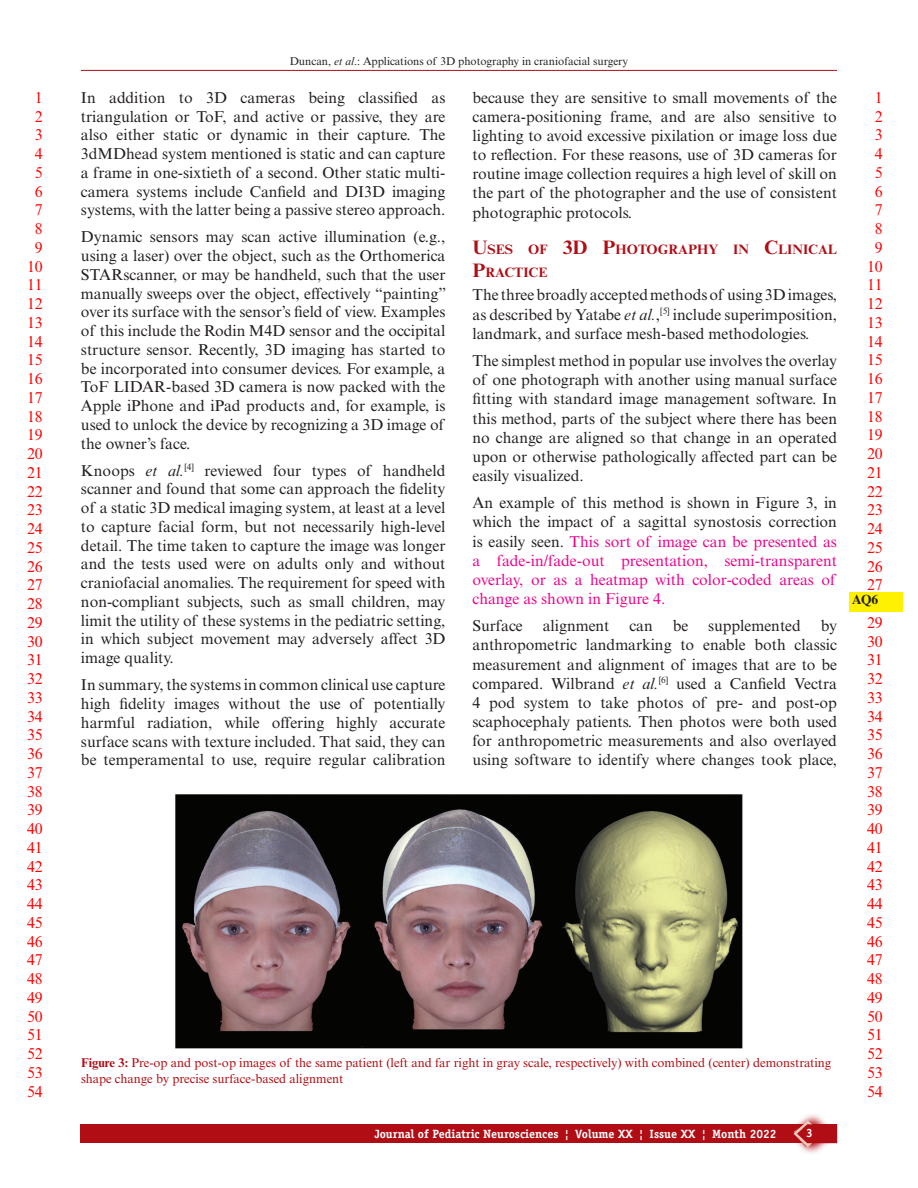
<style>
.page{position:relative;width:918px;height:1188px;background:#fff}
.page>*{position:absolute;margin:0;border:0;box-sizing:border-box;transform-origin:0 0}
.t1{font:15.75px/18.8px "Times New Roman MT Std";color:#231f20;text-align:justify}
.t2{font:15.75px/19.2px "Times New Roman MT Std";color:#ed028c;text-align:justify}
.t3{font:15.75px/18.8px "Times New Roman MT Std";color:#f00;text-align:center}
.t4{font:700 13.65px/23px "Times New Roman MT Std";color:#b00d15}
.t5{font:700 13.5px "Times LT Std";color:#231f20}
.t6{font:12.75px/15.8px "Times New Roman MT Std";color:#b00d15}
.t7{font:700 12px "Officina Serif Std";color:#fff}
.t8{font:11.25px "Times New Roman MT Std";color:#231f20}
.s1{font-style:italic}
.s2{font-size:19.5px}
.s3{color:#231f20}
.s4{font-weight:700}
</style>
<div class="page">
<div style="left:81px;top:1124px;width:756px;height:19px;background:#b00d15"></div>
<svg style="left:800px;top:1114px;width:24px;height:39px"></svg>
<svg style="left:793px;top:1120px;width:44px;height:27px"></svg>
<hr style="left:81px;top:70px;width:756px;height:1px;background:#b00d15">
<div style="left:849px;top:592px;width:54px;height:19px;background:#fff101"></div>
<img style="left:175px;top:794px;width:568px;height:255px">
<p class="t3" style="left:27px;top:89px;width:17px">1<br>2<br>3<br>4<br>5<br>6<br>7<br>8<br>9<br>10<br>11<br>12<br>13<br>14<br>15<br>16<br>17<br>18<br>19<br>20<br>21<br>22<br>23<br>24<br>25<br>26<br>27<br>28<br>29<br>30<br>31<br>32<br>33<br>34<br>35<br>36<br>37<br>38<br>39<br>40<br>41<br>42<br>43<br>44<br>45<br>46<br>47<br>48<br>49<br>50<br>51<br>52<br>53<br>54</p>
<p class="t8" style="left:290px;top:57px;width:340px">Duncan, <span class="s1">et al</span>.: Applications of 3D photography in craniofacial surgery</p>
<p class="t1" style="left:81px;top:89px;width:366px">In addition to 3D cameras being classified as triangulation or ToF, and active or passive, they are also either static or dynamic in their capture. The 3dMDhead system mentioned is static and can capture a frame in one-sixtieth of a second. Other static multi&shy;camera systems include Canfield and DI3D imaging systems, with the latter being a passive stereo approach.</p>
<p class="t1" style="left:81px;top:229px;width:367px;text-align:left">Dynamic sensors may scan active illumination (e.g., using a laser) over the object, such as the Orthomerica STARscanner, or may be handheld, such that the user manually sweeps over the object, effectively “painting” over its surface with the sensor’s field of view. Examples of this include the Rodin M4D sensor and the occipital structure sensor. Recently, 3D imaging has started to be incorporated into consumer devices. For example, a ToF LIDAR-based 3D camera is now packed with the Apple iPhone and iPad products and, for example, is used to unlock the device by recognizing a 3D image of the owner’s face.</p>
<p class="t1" style="left:81px;top:462px;width:366px">Knoops <span class="s1">et al.</span><sup>[4]</sup> reviewed four types of handheld scanner and found that some can approach the fidelity of a static 3D medical imaging system, at least at a level to capture facial form, but not necessarily high-level detail. The time taken to capture the image was longer and the tests used were on adults only and without craniofacial anomalies. The requirement for speed with non-compliant subjects, such as small children, may limit the utility of these systems in the pediatric setting, in which subject movement may adversely affect 3D image quality.</p>
<p class="t1" style="left:81px;top:677px;width:366px">In summary, the systems in common clinical use capture high fidelity images without the use of potentially harmful radiation, while offering highly accurate surface scans with texture included. That said, they can be temperamental to use, require regular calibration</p>
<p class="t1" style="left:472px;top:89px;width:366px;line-height:19.2px">because they are sensitive to small movements of the camera-positioning frame, and are also sensitive to lighting to avoid excessive pixilation or image loss due to reflection. For these reasons, use of 3D cameras for routine image collection requires a high level of skill on the part of the photographer and the use of consistent photographic protocols.</p>
<p class="t4" style="left:472px;top:238px;width:366px"><span class="s2">U</span>SES OF <span class="s2">3D P</span>HOTOGRAPHY IN <span class="s2">C</span>LINICAL<br><span class="s2">P</span>RACTICE</p>
<p class="t1" style="left:472px;top:287px;width:366px;line-height:19.2px">The three broadly accepted methods of using 3D images, as described by Yatabe <span class="s1">et al.</span>,<sup>[5]</sup> include superimposition, landmark, and surface mesh-based methodologies.</p>
<p class="t1" style="left:473px;top:353px;width:366px;line-height:19.2px">The simplest method in popular use involves the overlay of one photograph with another using manual surface fitting with standard image management software. In this method, parts of the subject where there has been no change are aligned so that change in an operated upon or otherwise pathologically affected part can be easily visualized.</p>
<p class="t2" style="left:472px;top:495px;width:366px"><span class="s3">An example of this method is shown in Figure 3, in which the impact of a sagittal synostosis correction is easily seen.</span> This sort of image can be presented as a fade-in/fade-out presentation, semi-transparent overlay, or as a heatmap with color-coded areas of change as shown in Figure 4.</p>
<p class="t1" style="left:472px;top:618px;width:52px">Surface</p>
<p class="t1" style="left:543px;top:618px;width:68px">alignment</p>
<p class="t1" style="left:629px;top:618px;width:25px">can</p>
<p class="t1" style="left:673px;top:618px;width:17px">be</p>
<p class="t1" style="left:708px;top:618px;width:94px">supplemented</p>
<p class="t1" style="left:472px;top:618px;width:366px;line-height:19.2px;text-indent:348px">by anthropometric landmarking to enable both classic measurement and alignment of images that are to be compared. Wilbrand <span class="s1">et al.</span><sup>[6]</sup> used a Canfield Vectra 4 pod system to take photos of pre- and post-op scaphocephaly patients. Then photos were both used for anthropometric measurements and also overlayed using software to identify where changes took place,</p>
<p class="t6" style="left:81px;top:1056px;width:752px"><span class="s4">Figure 3:</span> Pre-op and post-op images of the same patient (left and far right in gray scale, respectively) with combined (center) demonstrating shape change by precise surface-based alignment</p>
<p class="t7" style="left:374px;top:1129px;width:404px">Journal of Pediatric Neurosciences ¦ Volume XX ¦ Issue XX ¦ Month 2022</p>
<p class="t7" style="left:806px;top:1128px;width:8px">3</p>
<p class="t3" style="left:867px;top:89px;width:17px">1<br>2<br>3<br>4<br>5<br>6<br>7<br>8<br>9<br>10<br>11<br>12<br>13<br>14<br>15<br>16<br>17<br>18<br>19<br>20<br>21<br>22<br>23<br>24<br>25<br>26<br>27<br>28<br>29<br>30<br>31<br>32<br>33<br>34<br>35<br>36<br>37<br>38<br>39<br>40<br>41<br>42<br>43<br>44<br>45<br>46<br>47<br>48<br>49<br>50<br>51<br>52<br>53<br>54</p>
<p class="t5" style="left:852px;top:595px;width:28px">AQ6</p>
</div>
